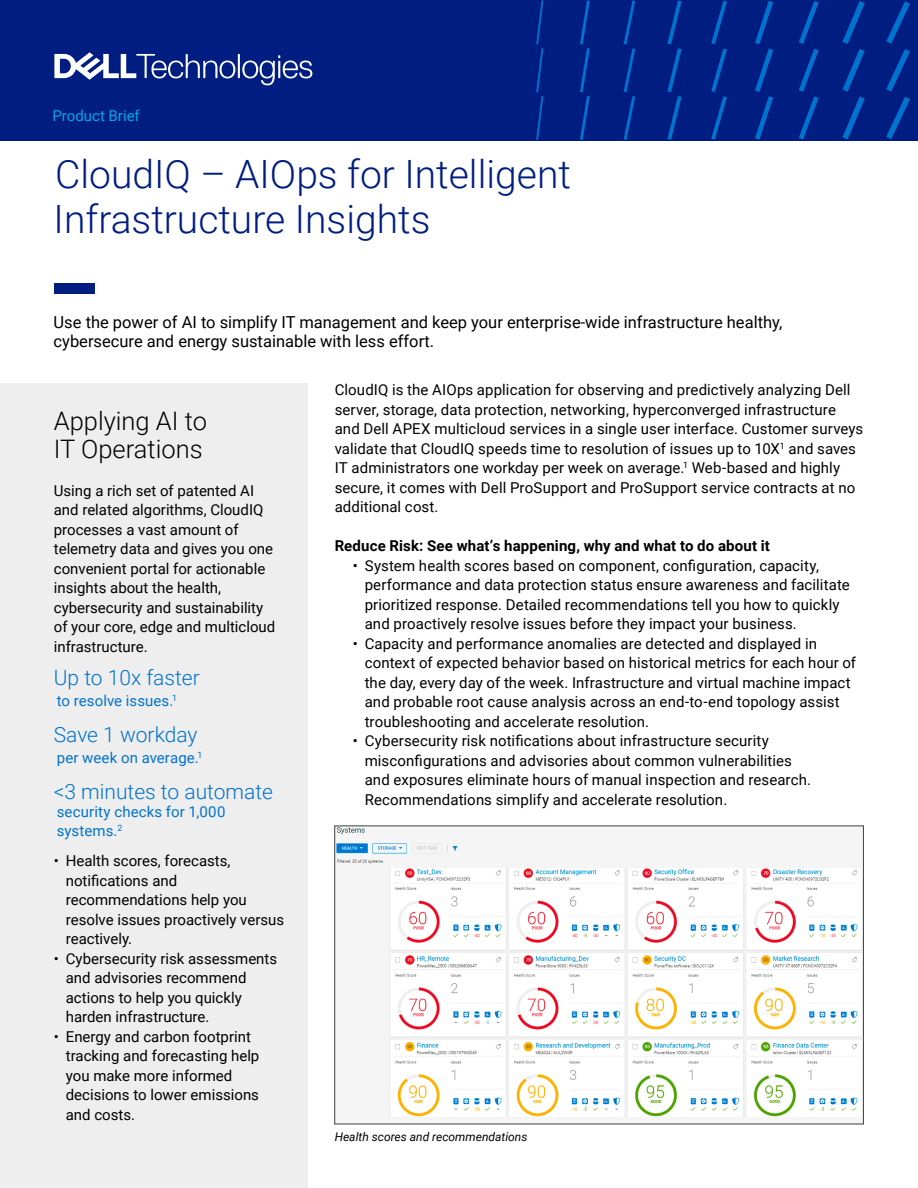
<style>
.page{position:relative;width:918px;height:1188px;background:#fff}
.page>*{position:absolute;margin:0;border:0;box-sizing:border-box;transform-origin:0 0}
.t1{font:300 39px/45px "Roboto";color:#001d82}
.t2{font:300 25.5px/28.5px "Roboto";color:#000}
.t3{font:300 21px "Roboto";color:#0073cf}
.t4{font:16.5px/19.5px "Roboto";color:#000}
.t5{font:15px/19.5px "Roboto";letter-spacing:.005em;color:#000}
.t6{font:15px/19.5px "Roboto";letter-spacing:.01em;color:#0073cf}
.t7{font:700 15px "Roboto";letter-spacing:.01em;color:#000}
.t8{font:15px "Roboto";color:#00a7e9}
.t9{font:italic 12px "Roboto";color:#000}
</style>
<div class="page">
<div style="left:0;top:0;width:918px;height:141px;background:#001d82"></div>
<svg style="left:54px;top:52px;width:258px;height:33px"></svg>
<svg style="left:886px;top:1px;width:24px;height:90px"></svg>
<svg style="left:886px;top:97px;width:24px;height:42px"></svg>
<svg style="left:799px;top:1px;width:20px;height:138px"></svg>
<svg style="left:711px;top:1px;width:16px;height:139px"></svg>
<svg style="left:624px;top:1px;width:11px;height:139px"></svg>
<svg style="left:536px;top:0;width:7px;height:140px"></svg>
<svg style="left:842px;top:1px;width:23px;height:138px"></svg>
<svg style="left:755px;top:1px;width:18px;height:139px"></svg>
<svg style="left:667px;top:1px;width:15px;height:139px"></svg>
<svg style="left:580px;top:0;width:10px;height:140px"></svg>
<div style="left:0;top:384px;width:308px;height:804px;background:#eee"></div>
<div style="left:54px;top:283px;width:40px;height:11px;background:#001d82"></div>
<div style="left:335px;top:826px;width:528px;height:298px;background:#f5f5f5"></div>
<img style="left:337px;top:828px;width:525px;height:288px">
<p class="t8" style="left:52px;top:105px;width:89px">Product Brief</p>
<h1 class="t1" style="left:54px;top:150px;width:519px">CloudIQ – AIOps for Intelligent<br>Infrastructure Insights</h1>
<p class="t4" style="left:54px;top:312px;width:730px">Use the power of AI to simplify IT management and keep your enterprise-wide infrastructure healthy, cybersecure and energy sustainable with less effort.</p>
<h2 class="t2" style="left:54px;top:405px;width:155px">Applying AI to<br>IT Operations</h2>
<p class="t5" style="left:54px;top:480px;width:223px">Using a rich set of patented AI and related algorithms, CloudIQ processes a vast amount of telemetry data and gives you one convenient portal for actionable insights about the health, cybersecurity and sustainability of your core, edge and multicloud infrastructure.</p>
<h3 class="t3" style="left:54px;top:663px;width:148px">Up to 10x faster</h3>
<p class="t6" style="left:57px;top:690px;width:122px">to resolve issues.<sup>1</sup></p>
<h3 class="t3" style="left:54px;top:720px;width:145px">Save 1 workday</h3>
<p class="t6" style="left:57px;top:748px;width:147px">per week on average.<sup>1</sup></p>
<h3 class="t3" style="left:54px;top:777px;width:221px">&lt;3 minutes to automate</h3>
<p class="t6" style="left:57px;top:801px;width:170px">security checks for 1,000 systems.<sup>2</sup></p>
<p class="t5" style="left:66px;top:850px;width:220px;text-indent:-12px">• Health scores, forecasts, notifications and recommendations help you resolve issues proactively versus reactively.</p>
<p class="t5" style="left:66px;top:948px;width:213px;text-indent:-12px">• Cybersecurity risk assessments and advisories recommend actions to help you quickly harden infrastructure.</p>
<p class="t5" style="left:66px;top:1026px;width:195px;text-indent:-12px">• Energy and carbon footprint tracking and forecasting help you make more informed decisions to lower emissions and costs.</p>
<p class="t5" style="left:335px;top:379px;width:530px">CloudIQ is the AIOps application for observing and predictively analyzing Dell server, storage, data protection, networking, hyperconverged infrastructure and Dell APEX multicloud services in a single user interface. Customer surveys validate that CloudIQ speeds time to resolution of issues up to 10X<sup>1</sup> and saves IT administrators one workday per week on average.<sup>1</sup> Web-based and highly secure, it comes with Dell ProSupport and ProSupport service contracts at no additional cost.</p>
<p class="t7" style="left:335px;top:535px;width:437px">Reduce Risk: See what’s happening, why and what to do about it</p>
<p class="t5" style="left:365px;top:555px;width:487px;text-indent:-12px">• System health scores based on component, configuration, capacity, performance and data protection status ensure awareness and facilitate prioritized response. Detailed recommendations tell you how to quickly and proactively resolve issues before they impact your business.</p>
<p class="t5" style="left:365px;top:633px;width:493px;text-indent:-12px">• Capacity and performance anomalies are detected and displayed in context of expected behavior based on historical metrics for each hour of the day, every day of the week. Infrastructure and virtual machine impact and probable root cause analysis across an end-to-end topology assist troubleshooting and accelerate resolution.</p>
<p class="t5" style="left:365px;top:730px;width:448px;text-indent:-12px">• Cybersecurity risk notifications about infrastructure security misconfigurations and advisories about common vulnerabilities and exposures eliminate hours of manual inspection and research.<br>Recommendations simplify and accelerate resolution.</p>
<p class="t9" style="left:335px;top:1129px;width:194px">Health scores and recommendations</p>
</div>
